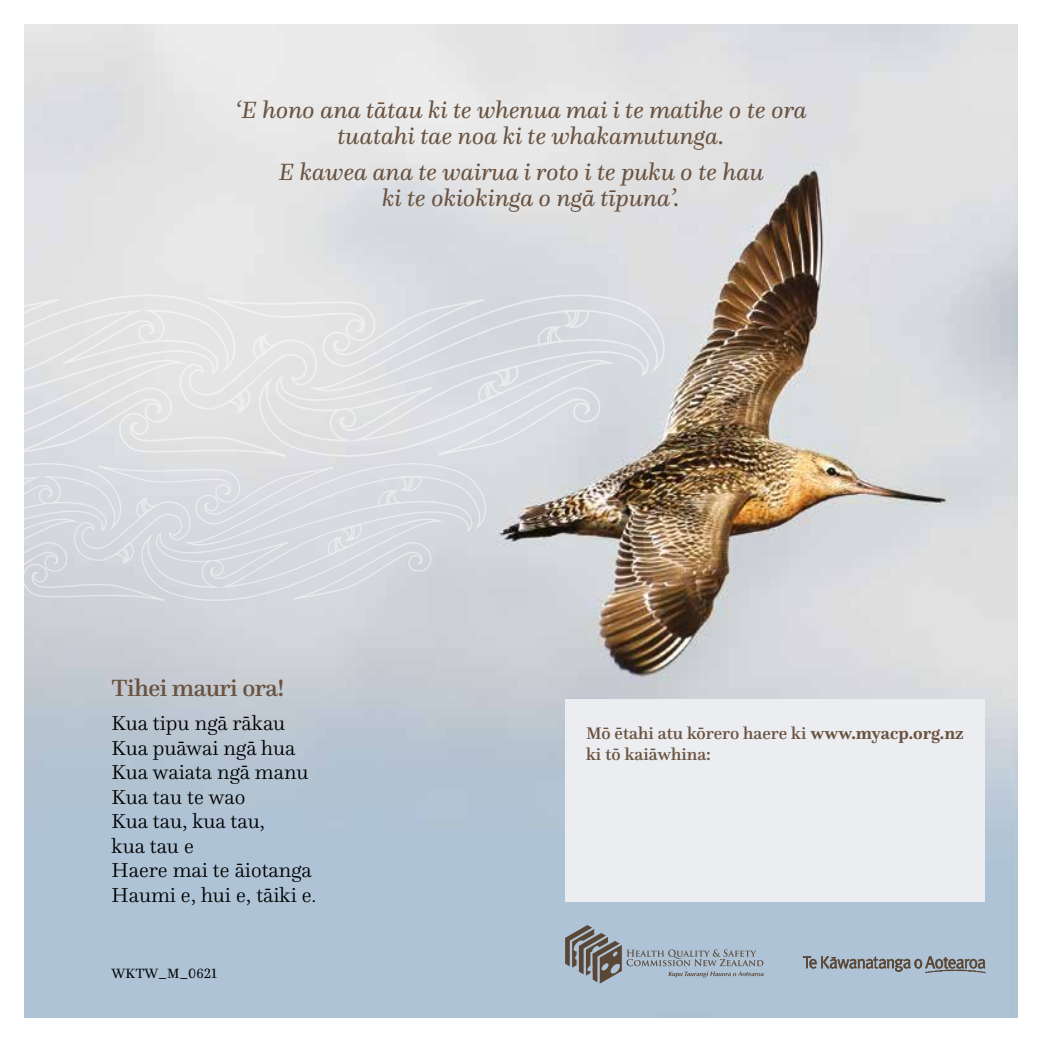
<style>
.page{position:relative;width:1042px;height:1042px;background:#fff}
.page>*{position:absolute;margin:0;border:0;box-sizing:border-box;transform-origin:0 0}
.t1{font:italic 24.5px/26.2px "Questa";color:#6a5340}
.t2{font:500 24.5px "Questa";letter-spacing:-.02em;color:#6a5340}
.t3{font:300 21px/24.5px "Questa";color:#000}
.t4{font:500 17.5px/21px "Questa";color:#6a5340}
.t5{font:14px "Questa";color:#000}
.s1{font-size:17.5px}
.s2{font-weight:700}
</style>
<div class="page">
<img style="left:25px;top:25px;width:992px;height:992px">
<div style="left:566px;top:699px;width:419px;height:203px;background:#ecedf1"></div>
<svg style="left:565px;top:925px;width:198px;height:58px;background:#9daab6"></svg>
<img style="left:790px;top:955px;width:209px;height:18px">
<svg style="left:24px;top:293px;width:642px;height:310px;background:#d6d6d8"></svg>
<p class="t1" style="left:337px;top:96px;width:471px;text-indent:-102px">‘E hono ana tātau ki te whenua mai i te matihe o te ora tuatahi tae noa ki te whakamutunga.</p>
<p class="t1" style="left:382px;top:158px;width:383px;text-indent:-103px">E kawea ana te wairua i roto i te puku o te hau ki te okiokinga o ngā tīpuna’.</p>
<p class="t2" style="left:112px;top:672px;width:174px">Tihei mauri ora!</p>
<p class="t3" style="left:112px;top:711px;width:206px">Kua tipu ngā rākau<br>Kua puāwai ngā hua<br>Kua waiata ngā manu<br>Kua tau te wao<br>Kua tau, kua tau,<br>kua tau e<br>Haere mai te āiotanga<br>Haumi e, hui e, tāiki e<span class="s1">.</span></p>
<p class="t5" style="left:112px;top:964px;width:107px">WKTW_M_0621</p>
<p class="t4" style="left:586px;top:722px;width:379px">Mō ētahi atu kōrero haere ki <span class="s2">www.myacp.org.nz </span>ki tō kaiāwhina:</p>
</div>
